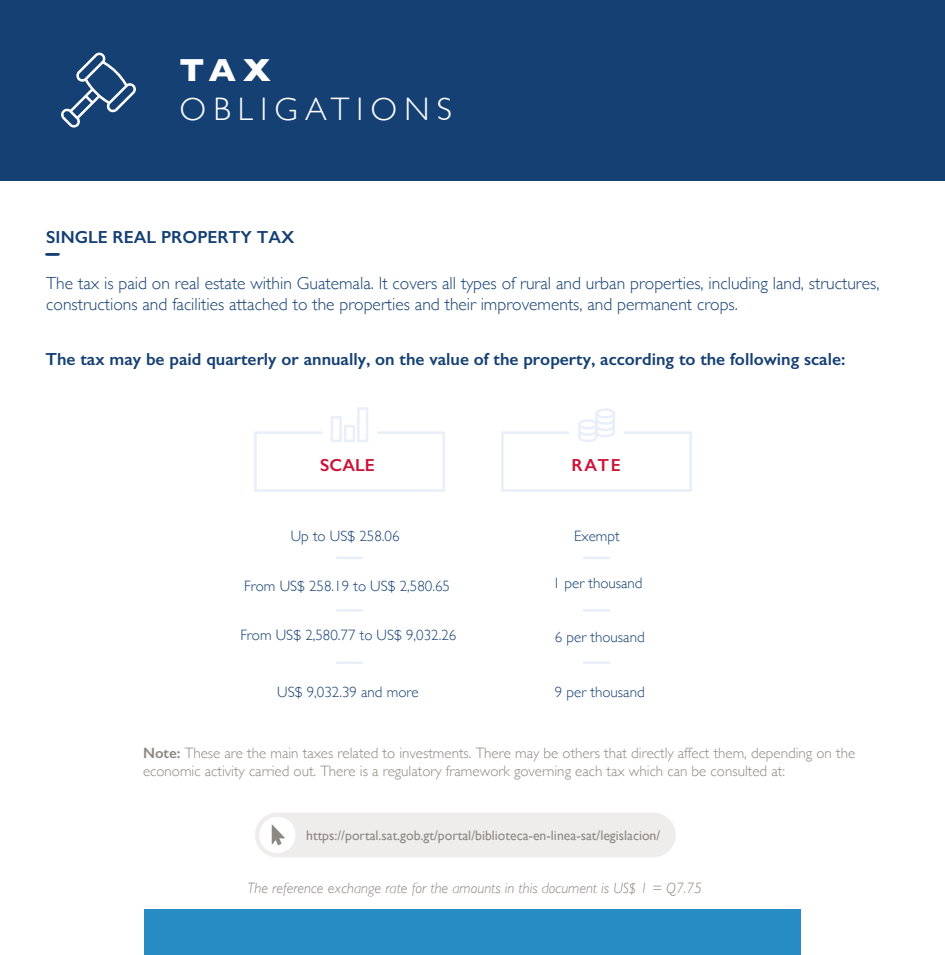
<style>
.page{position:relative;width:945px;height:955px;background:#fff}
.page>*{position:absolute;margin:0;border:0;box-sizing:border-box;transform-origin:0 0}
.t1{font:300 32.5px "Gill Sans";letter-spacing:.22em;color:#fff}
.t2{font:700 32.5px "Gill Sans";color:#fff}
.t3{font:300 17.5px/21px "Gill Sans";color:#154073}
.t4{font:600 17.5px "Gill Sans";color:#154073}
.t5{font:600 17.5px "Gill Sans";color:#cd1337}
.t6{font:300 15px/18px "Gill Sans";color:#8d8884}
.t7{font:300 15px "Gill Sans";color:#154073}
.t8{font:italic 300 15px "Gill Sans";color:#8d8884}
.t9{font:13.75px "Gill Sans";color:#8d8884}
.s1{font-weight:600}
</style>
<div class="page">
<div style="left:144px;top:909px;width:657px;height:45px;background:#268cc3"></div>
<svg style="left:501px;top:408px;width:191px;height:84px"></svg>
<hr style="left:337px;top:556px;width:25px;height:3px;background:#b3caea">
<hr style="left:584px;top:556px;width:25px;height:3px;background:#b3caea">
<hr style="left:337px;top:661px;width:25px;height:2px;background:#b3caea">
<hr style="left:584px;top:661px;width:25px;height:2px;background:#b3caea">
<hr style="left:337px;top:608px;width:25px;height:3px;background:#b3caea">
<hr style="left:584px;top:608px;width:25px;height:3px;background:#b3caea">
<svg style="left:254px;top:407px;width:191px;height:85px"></svg>
<svg style="left:255px;top:813px;width:421px;height:43px;background:#eeedec"></svg>
<svg style="left:46px;top:253px;width:13px;height:2px"></svg>
<div style="left:0;top:0;width:945px;height:180px;background:#154073"></div>
<svg style="left:61px;top:52px;width:75px;height:76px"></svg>
<h1 class="t2" style="left:179px;top:45px;width:93px">TAX</h1>
<h1 class="t1" style="left:179px;top:84px;width:274px">OBLIGATIONS</h1>
<p class="t4" style="left:46px;top:226px;width:250px">SINGLE REAL PROPERTY TAX</p>
<p class="t3" style="left:46px;top:271px;width:835px">The tax is paid on real estate within Guatemala. It covers all types of rural and urban properties, including land, structures, constructions and facilities attached to the properties and their improvements, and permanent crops.</p>
<p class="t4" style="left:45px;top:348px;width:801px">The tax may be paid quarterly or annually, on the value of the property, according to the following scale:</p>
<p class="t5" style="left:320px;top:454px;width:56px">SCALE</p>
<p class="t5" style="left:572px;top:454px;width:51px">RATE</p>
<p class="t7" style="left:291px;top:523px;width:110px">Up to US$ 258.06</p>
<p class="t7" style="left:244px;top:573px;width:207px">From US$ 258.19 to US$ 2,580.65</p>
<p class="t7" style="left:240px;top:623px;width:218px">From US$ 2,580.77 to US$ 9,032.26</p>
<p class="t7" style="left:277px;top:680px;width:143px">US$ 9,032.39 and more</p>
<p class="t7" style="left:574px;top:523px;width:47px">Exempt</p>
<p class="t7" style="left:553px;top:571px;width:91px">1 per thousand</p>
<p class="t7" style="left:555px;top:624px;width:91px">6 per thousand</p>
<p class="t7" style="left:555px;top:680px;width:91px">9 per thousand</p>
<p class="t6" style="left:143px;top:743px;width:714px"><span class="s1">Note:</span> These are the main taxes related to investments. There may be others that directly affect them, depending on the economic activity carried out. There is a regulatory framework governing each tax which can be consulted at:</p>
<p class="t9" style="left:306px;top:826px;width:356px">https://portal.sat.gob.gt/portal/biblioteca-en-linea-sat/legislacion/</p>
<p class="t8" style="left:248px;top:878px;width:456px">The reference exchange rate for the amounts in this document is US$ 1 = Q7.75</p>
</div>
